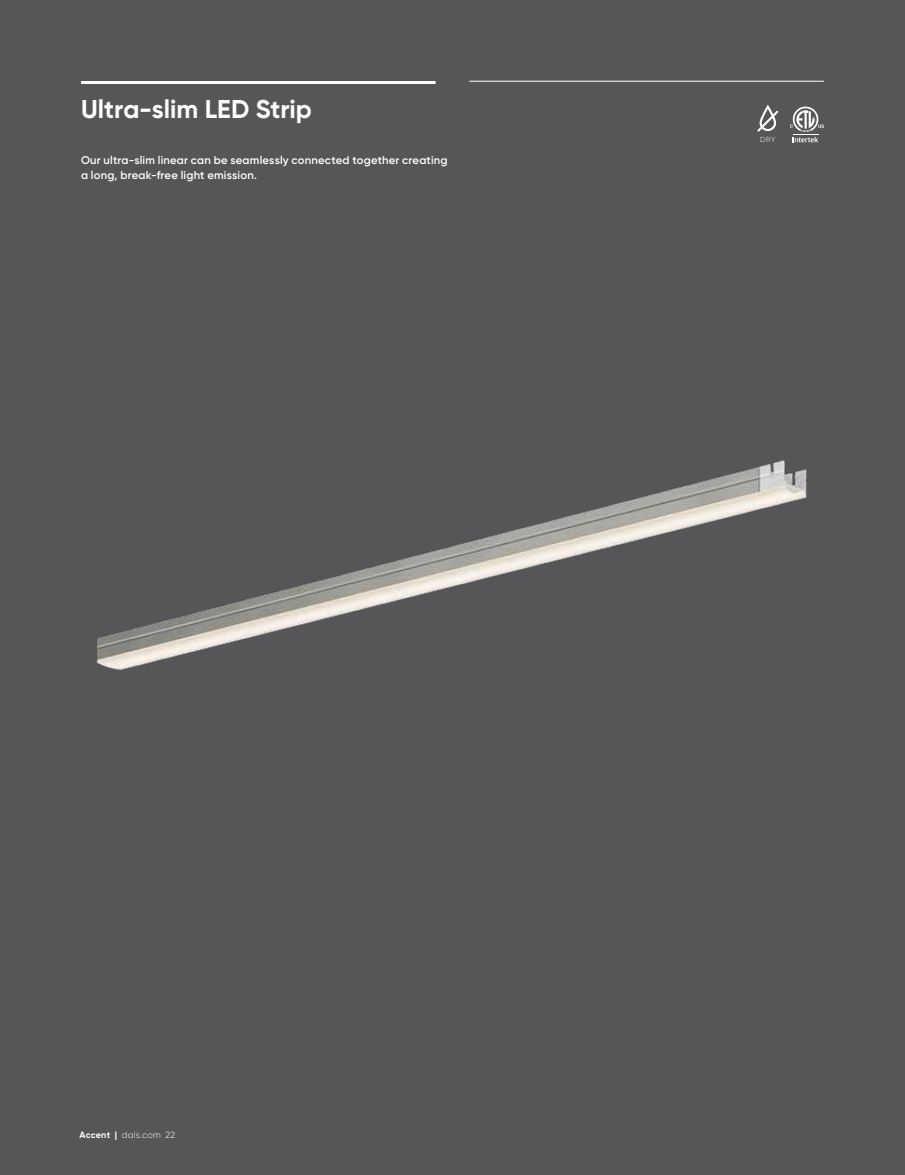
<style>
.page{position:relative;width:905px;height:1175px;background:#fff}
.page>*{position:absolute;margin:0;border:0;box-sizing:border-box;transform-origin:0 0}
.t1{font:700 25.65px "Gilroy";color:#fff}
.t2{font:600 11.25px/15px "Gilroy";letter-spacing:.02em;color:#fff}
.t3{font:300 9px "Gilroy";letter-spacing:.025em;color:#fff}
.t4{font:300 7.35px "Gilroy";color:#fff}
.s1{font-weight:700}
</style>
<div class="page">
<div style="left:0;top:0;width:904px;height:1174px;background:#565659"></div>
<hr style="left:81px;top:81px;width:354px;height:3px;background:#fff">
<hr style="left:469px;top:81px;width:355px;height:1px;background:#fff">
<img style="left:96px;top:460px;width:711px;height:210px">
<svg style="left:757px;top:105px;width:21px;height:27px"></svg>
<svg style="left:790px;top:107px;width:34px;height:35px"></svg>
<h1 class="t1" style="left:81px;top:93px;width:232px">Ultra-slim LED Strip</h1>
<p class="t2" style="left:81px;top:152px;width:368px">Our ultra-slim linear can be seamlessly connected together creating a long, break-free light emission.</p>
<p class="t4" style="left:760px;top:135px;width:17px">dry</p>
<p class="t3" style="left:80px;top:1129px;width:97px"><span class="s1">Accent |</span> dals.com 22</p>
</div>
